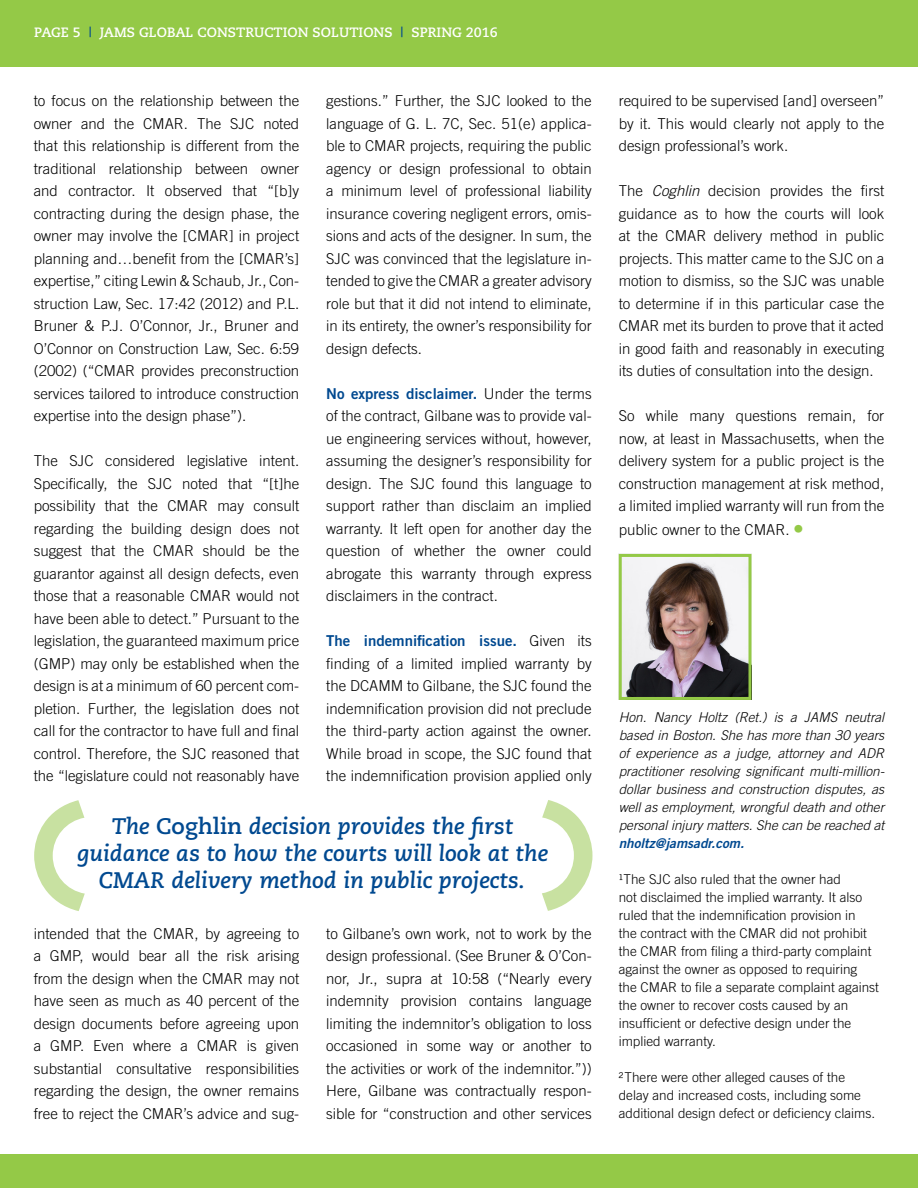
<style>
.page{position:relative;width:918px;height:1188px;background:#fff}
.page>*{position:absolute;margin:0;border:0;box-sizing:border-box;transform-origin:0 0}
.t1{font:italic 700 22.5px/27px "Caecilia";color:#004990;text-align:center}
.t2{font:300 15px/22.5px "Trade Gothic";color:#000;text-align:justify}
.t3{font:15px "Trade Gothic Bold Two";color:#004990}
.t4{font:300 13.5px/18px "Trade Gothic";color:#000}
.t5{font:italic 300 13.5px/18px "Trade Gothic";color:#000;text-align:justify}
.t6{font:700 13.5px "Caecilia";color:#fff}
.t7{font:italic 13.5px "Trade Gothic Bold Two";color:#004990}
.s1{color:#004990}
.s2{font-family:"Trade Gothic";font-weight:300;color:#000}
.s3{font-style:normal}
.s4{font-style:italic}
.s5{font-family:"Aleo";font-weight:400;font-size:21px;color:#94c947}
</style>
<div class="page">
<div style="left:0;top:0;width:918px;height:68px;background:#94c947"></div>
<div style="left:0;top:1154px;width:918px;height:34px;background:#94c947"></div>
<img style="left:623px;top:558px;width:125px;height:138px">
<div style="left:619px;top:554px;width:133px;height:146px;border:3px solid #94c947"></div>
<svg style="left:34px;top:800px;width:51px;height:111px"></svg>
<svg style="left:542px;top:800px;width:50px;height:111px"></svg>
<p class="t6" style="left:34px;top:25px;width:465px">PAGE 5 <span class="s1">|</span> JAMS GLOBAL CONSTRUCTION SOLUTIONS <span class="s1">|</span> SPRING 2016</p>
<p class="t2" style="left:34px;top:90px;width:267px">to focus on the relationship between the owner and the CMAR. The SJC noted that this relationship is different from the traditional relationship between owner and contractor. It observed that “[b]y contracting during the design phase, the owner may involve the [CMAR] in project planning and…benefit from the [CMAR’s] expertise,” citing Lewin &amp; Schaub, Jr., Con&shy;struction Law, Sec. 17:42 (2012) and P.L.<br>Bruner &amp; P.J. O’Connor, Jr., Bruner and O’Connor on Construction Law, Sec. 6:59 (2002) (“CMAR provides preconstruction services tailored to introduce construction expertise into the design phase”).</p>
<p class="t2" style="left:34px;top:450px;width:267px">The SJC considered legislative intent.<br>Specifically, the SJC noted that “[t]he possibility that the CMAR may consult regarding the building design does not suggest that the CMAR should be the guarantor against all design defects, even those that a reasonable CMAR would not have been able to detect.” Pursuant to the legislation, the guaranteed maximum price (GMP) may only be established when the design is at a minimum of 60 percent com&shy;pletion. Further, the legislation does not call for the contractor to have full and final control. Therefore, the SJC reasoned that the “legislature could not reasonably have</p>
<p class="t2" style="left:326px;top:90px;width:267px">gestions.” Further, the SJC looked to the language of G. L. 7C, Sec. 51(e) applica&shy;ble to CMAR projects, requiring the public agency or design professional to obtain a minimum level of professional liability insurance covering negligent errors, omis&shy;sions and acts of the designer. In sum, the SJC was convinced that the legislature in&shy;tended to give the CMAR a greater advisory role but that it did not intend to eliminate, in its entirety, the owner’s responsibility for design defects.</p>
<p class="t3" style="left:326px;top:384px;width:267px">No express disclaimer. <span class="s2">Under the terms</span></p>
<p class="t2" style="left:326px;top:405px;width:267px">of the contract, Gilbane was to provide val&shy;ue engineering services without, however, assuming the designer’s responsibility for design. The SJC found this language to support rather than disclaim an implied warranty. It left open for another day the question of whether the owner could abrogate this warranty through express disclaimers in the contract.</p>
<p class="t3" style="left:326px;top:632px;width:267px">The indemnification issue. <span class="s2">Given its</span></p>
<p class="t2" style="left:326px;top:652px;width:267px">finding of a limited implied warranty by the DCAMM to Gilbane, the SJC found the indemnification provision did not preclude the third-party action against the owner.<br>While broad in scope, the SJC found that the indemnification provision applied only</p>
<h1 class="t1" style="left:77px;top:813px;width:473px">The <span class="s3">Coghlin</span> decision provides the first guidance as to how the courts will look at the<br>CMAR delivery method in public projects.</h1>
<p class="t2" style="left:34px;top:922px;width:267px">intended that the CMAR, by agreeing to a GMP, would bear all the risk arising from the design when the CMAR may not have seen as much as 40 percent of the design documents before agreeing upon a GMP. Even where a CMAR is given substantial consultative responsibilities regarding the design, the owner remains free to reject the CMAR’s advice and sug-</p>
<p class="t2" style="left:326px;top:922px;width:267px">to Gilbane’s own work, not to work by the design professional. (See Bruner &amp; O’Con&shy;nor, Jr., supra at 10:58 (“Nearly every indemnity provision contains language limiting the indemnitor’s obligation to loss occasioned in some way or another to the activities or work of the indemnitor.”))<br>Here, Gilbane was contractually respon&shy;sible for “construction and other services</p>
<p class="t2" style="left:619px;top:90px;width:267px">required to be supervised [and] overseen” by it. This would clearly not apply to the design professional’s work.</p>
<p class="t2" style="left:619px;top:180px;width:267px">The <span class="s4">Coghlin</span> decision provides the first guidance as to how the courts will look at the CMAR delivery method in public projects. This matter came to the SJC on a motion to dismiss, so the SJC was unable to determine if in this particular case the CMAR met its burden to prove that it acted in good faith and reasonably in executing its duties of consultation into the design.</p>
<p class="t2" style="left:619px;top:405px;width:267px">So while many questions remain, for now, at least in Massachusetts, when the delivery system for a public project is the construction management at risk method, a limited implied warranty will run from the</p>
<p class="t2" style="left:619px;top:519px;width:186px">public owner to the CMAR. <span class="s5">•</span></p>
<p class="t5" style="left:619px;top:709px;width:267px">Hon. Nancy Holtz (Ret.) is a JAMS neutral based in Boston. She has more than 30 years of experience as a judge, attorney and ADR practitioner resolving significant multi-million&shy;dollar business and construction disputes, as well as employment, wrongful death and other personal injury matters. She can be reached at</p>
<p class="t7" style="left:619px;top:835px;width:127px">nholtz@jamsadr.com.</p>
<p class="t4" style="left:619px;top:870px;width:262px">¹The SJC also ruled that the owner had<br>not disclaimed the implied warranty. It also ruled that the indemnification provision in<br>the contract with the CMAR did not prohibit the CMAR from filing a third-party complaint against the owner as opposed to requiring<br>the CMAR to file a separate complaint against the owner to recover costs caused by an insufficient or defective design under the implied warranty.</p>
<p class="t4" style="left:619px;top:1068px;width:258px">²There were other alleged causes of the delay and increased costs, including some additional design defect or deficiency claims.</p>
</div>
